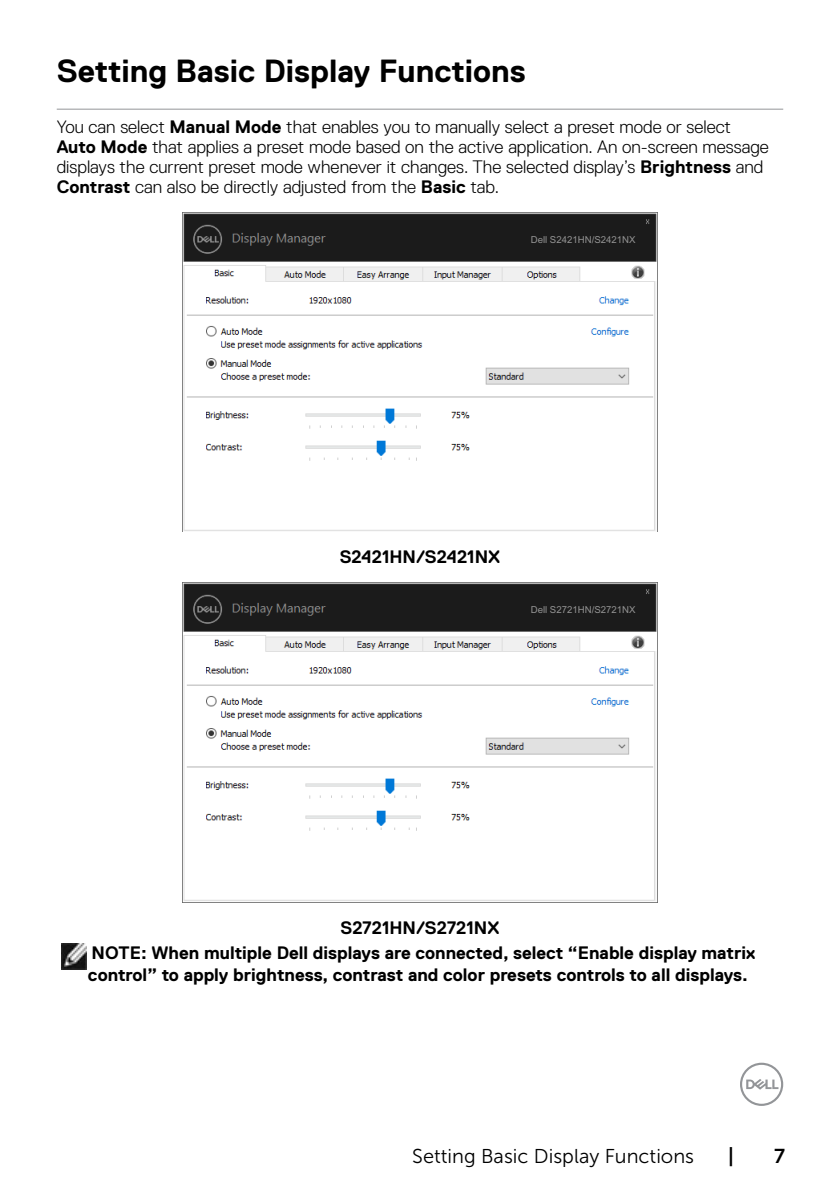
<style>
.page{position:relative;width:840px;height:1191px;background:#fff}
.page>*{position:absolute;margin:0;border:0;box-sizing:border-box;transform-origin:0 0}
.t1{font:700 32px "Dell Replica";color:#000}
.t2{font:20px "Museo Sans For Dell 300";color:#000}
.t3{font:20px "Museo Sans For Dell 700";color:#000}
.t4{font:300 18px/20px "Dell Replica";color:#000}
.t5{font:700 18px/25.6px "Dell Replica";color:#000;text-align:center}
.t6{font:9.6px "Arial";color:#939393}
.s1{font-weight:700}
</style>
<div class="page">
<svg style="left:740px;top:1062px;width:42px;height:44px"></svg>
<hr style="left:57px;top:109px;width:725px;height:1px;background:#939598">
<img style="left:182px;top:212px;width:475px;height:320px">
<div style="left:539px;top:233px;width:103px;height:11px;background:#1b1b1b"></div>
<img style="left:182px;top:582px;width:475px;height:320px">
<div style="left:539px;top:603px;width:103px;height:11px;background:#1b1b1b"></div>
<img style="left:61px;top:943px;width:26px;height:26px">
<h1 class="t1" style="left:57px;top:53px;width:470px">Setting Basic Display Functions</h1>
<p class="t4" style="left:57px;top:117px;width:713px">You can select <span class="s1">Manual Mode</span> that enables you to manually select a preset mode or select <span class="s1">Auto Mode</span> that applies a preset mode based on the active application. An on-screen message displays the current preset mode whenever it changes. The selected display’s <span class="s1">Brightness</span> and <span class="s1">Contrast</span> can also be directly adjusted from the <span class="s1">Basic</span> tab.</p>
<p class="t6" style="left:530px;top:234px;width:106px">Dell S2421HN/S2421NX</p>
<p class="t5" style="left:339px;top:544px;width:162px">S2421HN/S2421NX</p>
<p class="t6" style="left:530px;top:604px;width:106px">Dell S2721HN/S2721NX</p>
<p class="t5" style="left:92px;top:914px;width:664px">S2721HN/S2721NX<br>NOTE: When multiple Dell displays are connected, select “Enable display matrix</p>
<p class="t5" style="left:88px;top:962px;width:661px">control” to apply brightness, contrast and color presets controls to all displays.</p>
<p class="t2" style="left:412px;top:1145px;width:283px">Setting Basic Display Functions</p>
<p class="t3" style="left:727px;top:1144px;width:7px">|</p>
<p class="t3" style="left:773px;top:1144px;width:12px">7</p>
</div>
